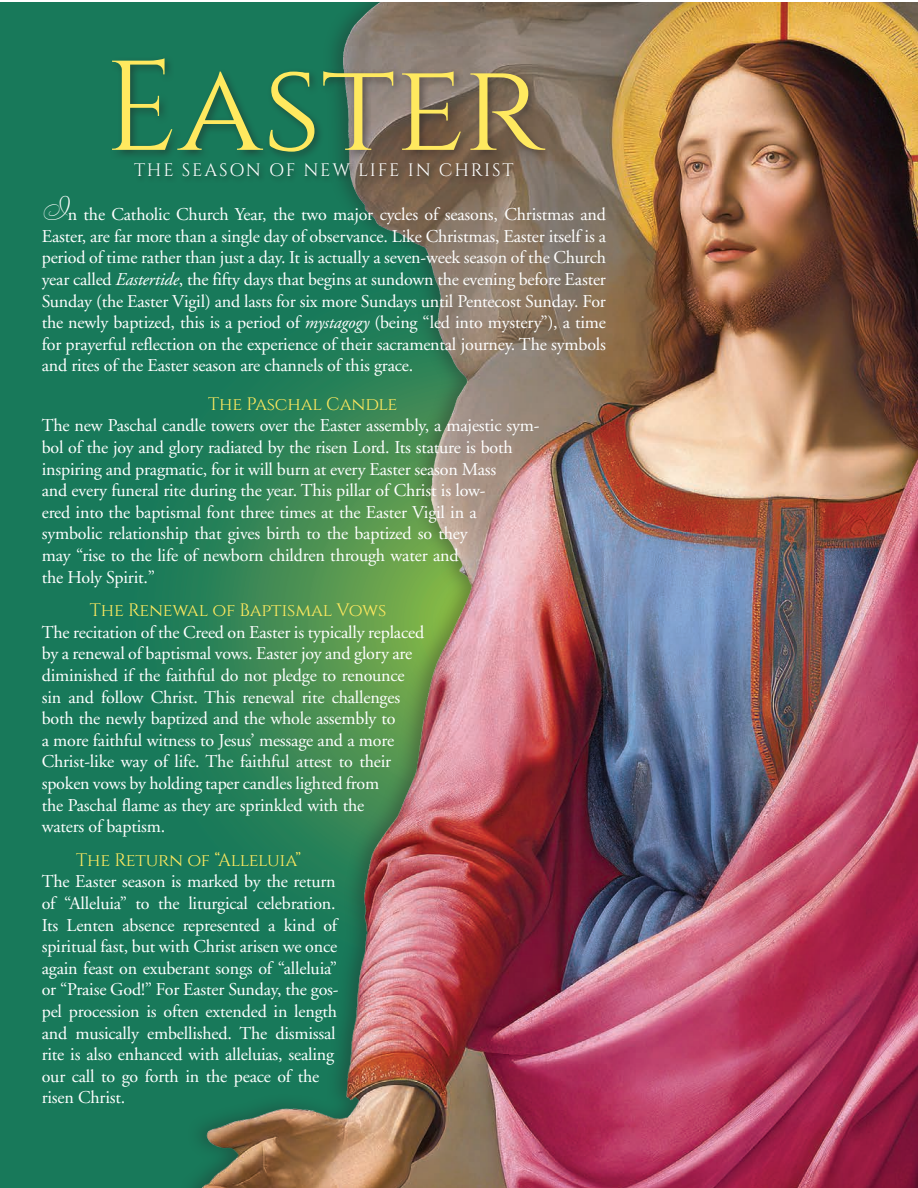
<style>
.page{position:relative;width:918px;height:1188px;background:#fff}
.page>*{position:absolute;margin:0;border:0;box-sizing:border-box;transform-origin:0 0}
.t1{font:127.5px "Cinzel";color:#ffe95f}
.t2{font:18px/21.6px "Adobe Garamond";letter-spacing:-.01em;color:#fff}
.t3{font:18px "Cinzel";letter-spacing:.1em;color:#fff}
.s1{font-family:"DEVON";font-size:36px}
.s2{font-style:italic}
.s3{font-family:"Cinzel";color:#ffe95f}
</style>
<div class="page">
<div style="left:0;top:2px;width:176px;height:1186px;background:#18795a"></div>
<div style="left:176px;top:2px;width:742px;height:1186px;background:#18795a"></div>
<img style="left:199px;top:2px;width:719px;height:1186px">
<div style="left:108px;top:54px;width:446px;height:107px;background:#231f20;opacity:.5"></div>
<div style="left:131px;top:161px;width:389px;height:23px;background:#231f20;opacity:.5"></div>
<p class="t1" style="left:104px;top:33px;width:440px">Easter</p>
<p class="t3" style="left:134px;top:160px;width:381px">THE SEASON OF NEW LIFE IN CHRIST</p>
<p class="t2" style="left:42px;top:204px;width:566px;text-align:justify"><span class="s1">I</span>n the Catholic Church Year, the two major cycles of seasons, Christmas and Easter, are far more than a single day of observance. Like Christmas, Easter itself is a period of time rather than just a day. It is actually a seven-week season of the Church year called <span class="s2">Eastertide</span>, the fifty days that begins at sundown the evening before Easter Sunday (the Easter Vigil) and lasts for six more Sundays until Pentecost Sunday. For the newly baptized, this is a period of <span class="s2">mystagogy</span> (being “led into mystery”), a time for prayerful reflection on the experience of their sacramental journey. The symbols and rites of the Easter season are channels of this grace.</p>
<p class="t2" style="left:42px;top:394px;width:500px;text-indent:167px"><span class="s3">The Paschal Candle<br></span>The new Paschal candle towers over the Easter assembly, a majestic sym&shy;bol of the joy and glory radiated by the risen Lord. Its stature is both inspiring and pragmatic, for it will burn at every Easter season Mass<br>and every funeral rite during the year. This pillar of Christ is low-<br>ered into the baptismal font three times at the Easter Vigil in a symbolic relationship that gives birth to the baptized so they<br>may “rise to the life of newborn children through water and<br>the Holy Spirit.”</p>
<p class="t2" style="left:42px;top:600px;width:384px;text-indent:48px"><span class="s3">The Renewal of Baptismal Vows<br></span>The recitation of the Creed on Easter is typically replaced by a renewal of baptismal vows. Easter joy and glory are diminished if the faithful do not pledge to renounce sin and follow Christ. This renewal rite challenges both the newly baptized and the whole assembly to<br>a more faithful witness to Jesus’ message and a more Christ-like way of life. The faithful attest to their spoken vows by holding taper candles lighted from<br>the Paschal flame as they are sprinkled with the<br>waters of baptism.</p>
<p class="t2" style="left:42px;top:850px;width:298px;text-indent:35px"><span class="s3">The Return of “Alleluia”<br></span>The Easter season is marked by the return of “Alleluia” to the liturgical celebration.<br>Its Lenten absence represented a kind of spiritual fast, but with Christ arisen we once again feast on exuberant songs of “alleluia” or “Praise God!” For Easter Sunday, the gos&shy;pel procession is often extended in length and musically embellished. The dismissal rite is also enhanced with alleluias, sealing our call to go forth in the peace of the risen Christ.</p>
</div>
